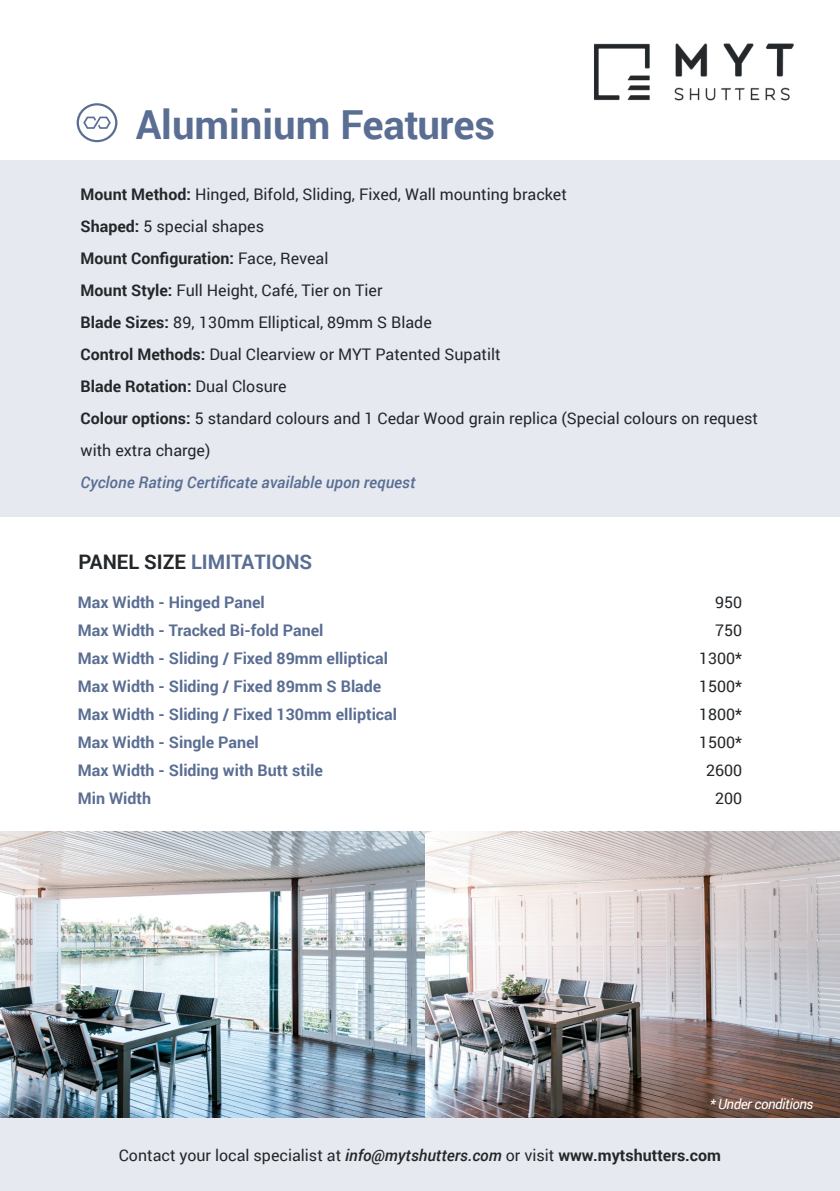
<style>
.page{position:relative;width:840px;height:1191px;background:#fff}
.page>*{position:absolute;margin:0;border:0;box-sizing:border-box;transform-origin:0 0}
.t1{font:700 40px "Roboto";color:#5a6e93}
.t2{font:700 20px "Roboto";color:#5a6e93}
.t3{font:16px/32px "Roboto";color:#24272a}
.t4{font:700 16px/28px "Roboto";color:#5a6e93}
.t5{font:16px "Roboto";color:#23282a}
.t6{font:italic 500 16px "Roboto";color:#5a6e93}
.t7{font:italic 14px "Roboto";letter-spacing:-.03em;color:#fff}
.s1{font-weight:700}
.s2{color:#24272a}
.s3{font-weight:500;font-style:italic}
</style>
<div class="page">
<div style="left:0;top:161px;width:839px;height:356px;background:#e6e9ef"></div>
<img style="left:424px;top:831px;width:415px;height:288px">
<img style="left:0;top:831px;width:424px;height:288px">
<svg style="left:77px;top:103px;width:40px;height:39px"></svg>
<div style="left:0;top:1119px;width:839px;height:72px;background:#e6e9ef"></div>
<img style="left:594px;top:43px;width:200px;height:58px">
<h1 class="t1" style="left:136px;top:97px;width:361px">Aluminium Features</h1>
<p class="t3" style="left:81px;top:178px;width:678px"><span class="s1">Mount Method:</span> Hinged, Bifold, Sliding, Fixed, Wall mounting bracket<br><span class="s1">Shaped:</span> 5 special shapes<br><span class="s1">Mount Configuration:</span> Face, Reveal<br><span class="s1">Mount Style:</span> Full Height, Café, Tier on Tier<br><span class="s1">Blade Sizes:</span> 89, 130mm Elliptical, 89mm S Blade<br><span class="s1">Control Methods:</span> Dual Clearview or MYT Patented Supatilt<br><span class="s1">Blade Rotation:</span> Dual Closure<br><span class="s1">Colour options:</span> 5 standard colours and 1 Cedar Wood grain replica (Special colours on request with extra charge)</p>
<p class="t6" style="left:81px;top:471px;width:336px">Cyclone Rating Certificate available upon request</p>
<p class="t2" style="left:79px;top:547px;width:235px"><span class="s2">PANEL SIZE</span> LIMITATIONS</p>
<p class="t4" style="left:78px;top:588px;width:321px">Max Width - Hinged Panel<br>Max Width - Tracked Bi-fold Panel<br>Max Width - Sliding / Fixed 89mm elliptical<br>Max Width - Sliding / Fixed 89mm S Blade<br>Max Width - Sliding / Fixed 130mm elliptical<br>Max Width - Single Panel<br>Max Width - Sliding with Butt stile<br>Min Width</p>
<p class="t3" style="left:698px;top:588px;width:44px;line-height:28px;text-align:right">950<br>750<br>1300*<br>1500*<br>1800*<br>1500*<br>2600<br>200</p>
<p class="t7" style="left:709px;top:1093px;width:105px">* Under conditions</p>
<p class="t5" style="left:119px;top:1144px;width:603px">Contact your local specialist at <span class="s3">info@mytshutters.com</span> or visit <span class="s1">www.mytshutters.com</span></p>
</div>
